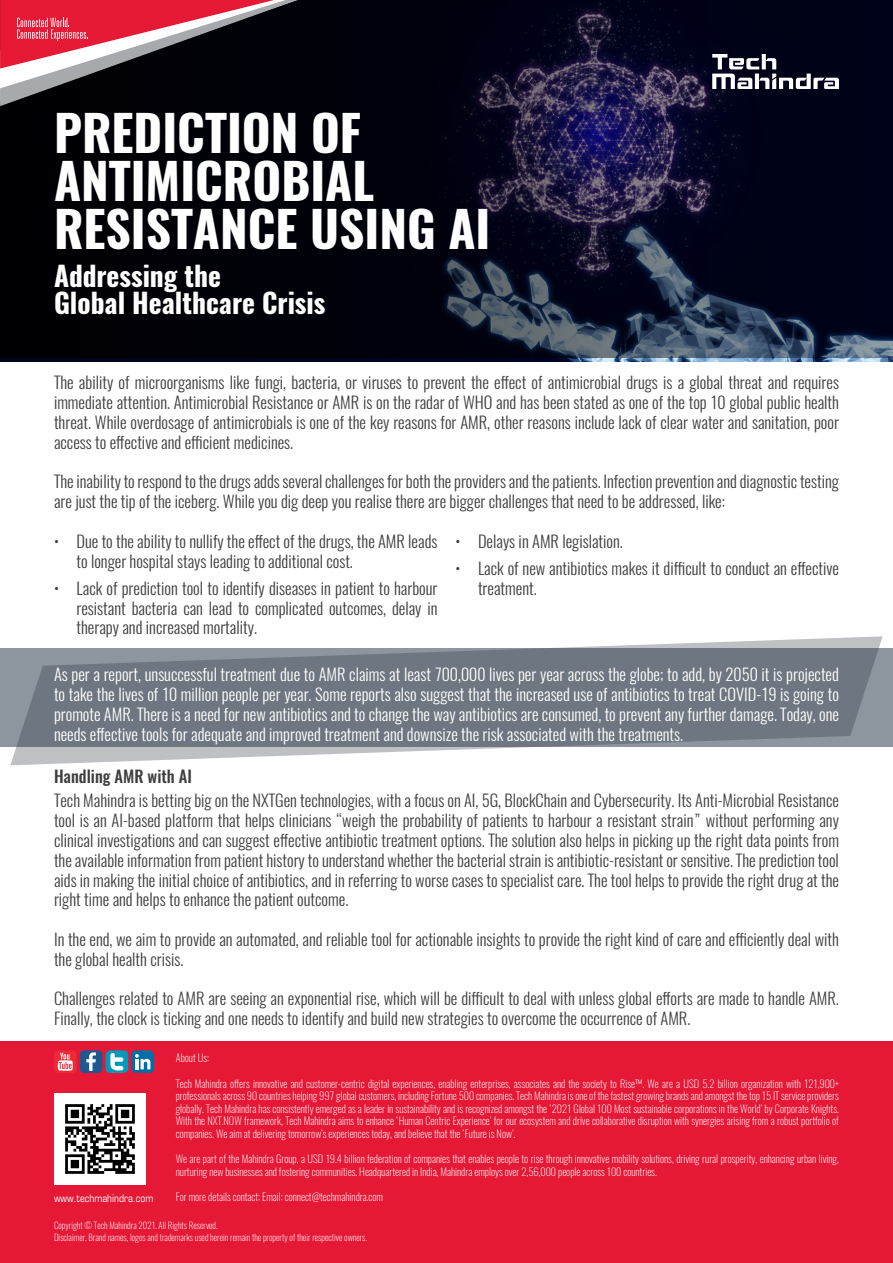
<style>
.page{position:relative;width:893px;height:1263px;background:#fff}
.page>*{position:absolute;margin:0;border:0;box-sizing:border-box;transform-origin:0 0}
.t1{font:700 49.35px "Oswald";color:#fff}
.t2{font:700 27.45px "Oswald";color:#fff}
.t3{font:300 16.5px/19.8px "Oswald";color:#3e3e3f}
.t4{font:300 16.5px/19.8px "Oswald";color:#fff;text-align:justify}
.t5{font:500 16.5px "Oswald";color:#3e3e3f}
.t6{font:200 10.5px/12.6px "Oswald";color:#fff;text-align:justify}
.t7{font:condensed 10.5px "Eurostile LT Std";color:#fff}
.t8{font:200 9px "Oswald";color:#fff}
</style>
<div class="page">
<svg style="left:10px;top:636px;width:873px;height:129px"></svg>
<svg style="left:0;top:0;width:893px;height:357px;background:#0a0b1c"></svg>
<svg style="left:712px;top:54px;width:127px;height:35px"></svg>
<svg style="left:0;top:0;width:297px;height:106px;background:#6f3441"></svg>
<div style="left:0;top:1042px;width:893px;height:221px;background:#e51836"></div>
<div style="left:80px;top:1050px;width:22px;height:23px;background:#1f578f;border-radius:5px"></div>
<svg style="left:86px;top:1052px;width:10px;height:19px"></svg>
<div style="left:54px;top:1050px;width:23px;height:23px;background:#ed2b36;border-radius:5px"></div>
<svg style="left:58px;top:1052px;width:15px;height:19px"></svg>
<div style="left:106px;top:1050px;width:22px;height:23px;background:#0099ba;border-radius:5px"></div>
<svg style="left:110px;top:1053px;width:14px;height:17px"></svg>
<div style="left:131px;top:1050px;width:23px;height:23px;background:#006ea6;border-radius:5px"></div>
<svg style="left:135px;top:1054px;width:15px;height:15px"></svg>
<img style="left:54px;top:1093px;width:92px;height:92px">
<svg style="left:0;top:648px;width:893px;height:99px;background:#727b85"></svg>
<p class="t1" style="left:54px;top:98px;width:309px">PREDICTION OF</p>
<p class="t1" style="left:54px;top:146px;width:322px">ANTIMICROBIAL</p>
<p class="t1" style="left:54px;top:194px;width:438px">RESISTANCE USING AI</p>
<p class="t2" style="left:54px;top:257px;width:169px">Addressing the</p>
<p class="t2" style="left:54px;top:284px;width:273px">Global Healthcare Crisis</p>
<p class="t3" style="left:54px;top:373px;width:786px;text-align:justify">The ability of microorganisms like fungi, bacteria, or viruses to prevent the effect of antimicrobial drugs is a global threat and requires immediate attention. Antimicrobial Resistance or AMR is on the radar of WHO and has been stated as one of the top 10 global public health threat. While overdosage of antimicrobials is one of the key reasons for AMR, other reasons include lack of clear water and sanitation, poor access to effective and efficient medicines.</p>
<p class="t3" style="left:54px;top:472px;width:786px">The inability to respond to the drugs adds several challenges for both the providers and the patients. Infection prevention and diagnostic testing are just the tip of the iceberg. While you dig deep you realise there are bigger challenges that need to be addressed, like:</p>
<p class="t3" style="left:76px;top:531px;width:362px;text-indent:-22px">• Due to the ability to nullify the effect of the drugs, the AMR leads to longer hospital stays leading to additional cost.</p>
<p class="t3" style="left:76px;top:578px;width:362px;text-align:justify;text-indent:-22px">• Lack of prediction tool to identify diseases in patient to harbour resistant bacteria can lead to complicated outcomes, delay in therapy and increased mortality.</p>
<p class="t3" style="left:455px;top:531px;width:169px">• Delays in AMR legislation.</p>
<p class="t3" style="left:478px;top:558px;width:362px;text-indent:-22px">• Lack of new antibiotics makes it difficult to conduct an effective treatment.</p>
<p class="t4" style="left:54px;top:665px;width:786px">As per a report, unsuccessful treatment due to AMR claims at least 700,000 lives per year across the globe; to add, by 2050 it is projected to take the lives of 10 million people per year. Some reports also suggest that the increased use of antibiotics to treat COVID-19 is going to promote AMR. There is a need for new antibiotics and to change the way antibiotics are consumed, to prevent any further damage. Today, one needs effective tools for adequate and improved treatment and downsize the risk associated with the treatments.</p>
<p class="t5" style="left:54px;top:765px;width:139px">Handling AMR with AI</p>
<p class="t3" style="left:54px;top:791px;width:786px;text-align:justify">Tech Mahindra is betting big on the NXTGen technologies, with a focus on AI, 5G, BlockChain and Cybersecurity. Its Anti-Microbial Resistance tool is an AI-based platform that helps clinicians “weigh the probability of patients to harbour a resistant strain” without performing any clinical investigations and can suggest effective antibiotic treatment options. The solution also helps in picking up the right data points from the available information from patient history to understand whether the bacterial strain is antibiotic-resistant or sensitive. The prediction tool aids in making the initial choice of antibiotics, and in referring to worse cases to specialist care. The tool helps to provide the right drug at the right time and helps to enhance the patient outcome.</p>
<p class="t3" style="left:54px;top:929px;width:786px">In the end, we aim to provide an automated, and reliable tool for actionable insights to provide the right kind of care and efficiently deal with the global health crisis.</p>
<p class="t3" style="left:54px;top:989px;width:786px">Challenges related to AMR are seeing an exponential rise, which will be difficult to deal with unless global efforts are made to handle AMR.<br>Finally, the clock is ticking and one needs to identify and build new strategies to overcome the occurrence of AMR.</p>
<p class="t6" style="left:176px;top:1052px;width:35px">About Us:</p>
<p class="t6" style="left:176px;top:1077px;width:665px">Tech Mahindra offers innovative and customer-centric digital experiences, enabling enterprises, associates and the society to Rise™. We are a USD 5.2 billion organization with 121,900+ professionals across 90 countries helping 997 global customers, including Fortune 500 companies. Tech Mahindra is one of the fastest growing brands and amongst the top 15 IT service providers globally. Tech Mahindra has consistently emerged as a leader in sustainability and is recognized amongst the ‘2021 Global 100 Most sustainable corporations in the World’ by Corporate Knights.<br>With the NXT.NOW framework, Tech Mahindra aims to enhance ‘Human Centric Experience’ for our ecosystem and drive collaborative disruption with synergies arising from a robust portfolio of companies. We aim at delivering tomorrow’s experiences today, and believe that the ‘Future is Now’.</p>
<p class="t6" style="left:176px;top:1153px;width:665px">We are part of the Mahindra Group, a USD 19.4 billion federation of companies that enables people to rise through innovative mobility solutions, driving rural prosperity, enhancing urban living, nurturing new businesses and fostering communities. Headquartered in India, Mahindra employs over 2,56,000 people across 100 countries.</p>
<p class="t7" style="left:54px;top:1192px;width:101px">www.techmahindra.com</p>
<p class="t6" style="left:176px;top:1190px;width:209px">For more details contact: Email: connect@techmahindra.com</p>
<p class="t8" style="left:54px;top:1219px;width:165px">Copyright © Tech Mahindra 2021. All Rights Reserved.</p>
<p class="t8" style="left:54px;top:1231px;width:315px">Disclaimer. Brand names, logos and trademarks used herein remain the property of their respective owners.</p>
</div>
